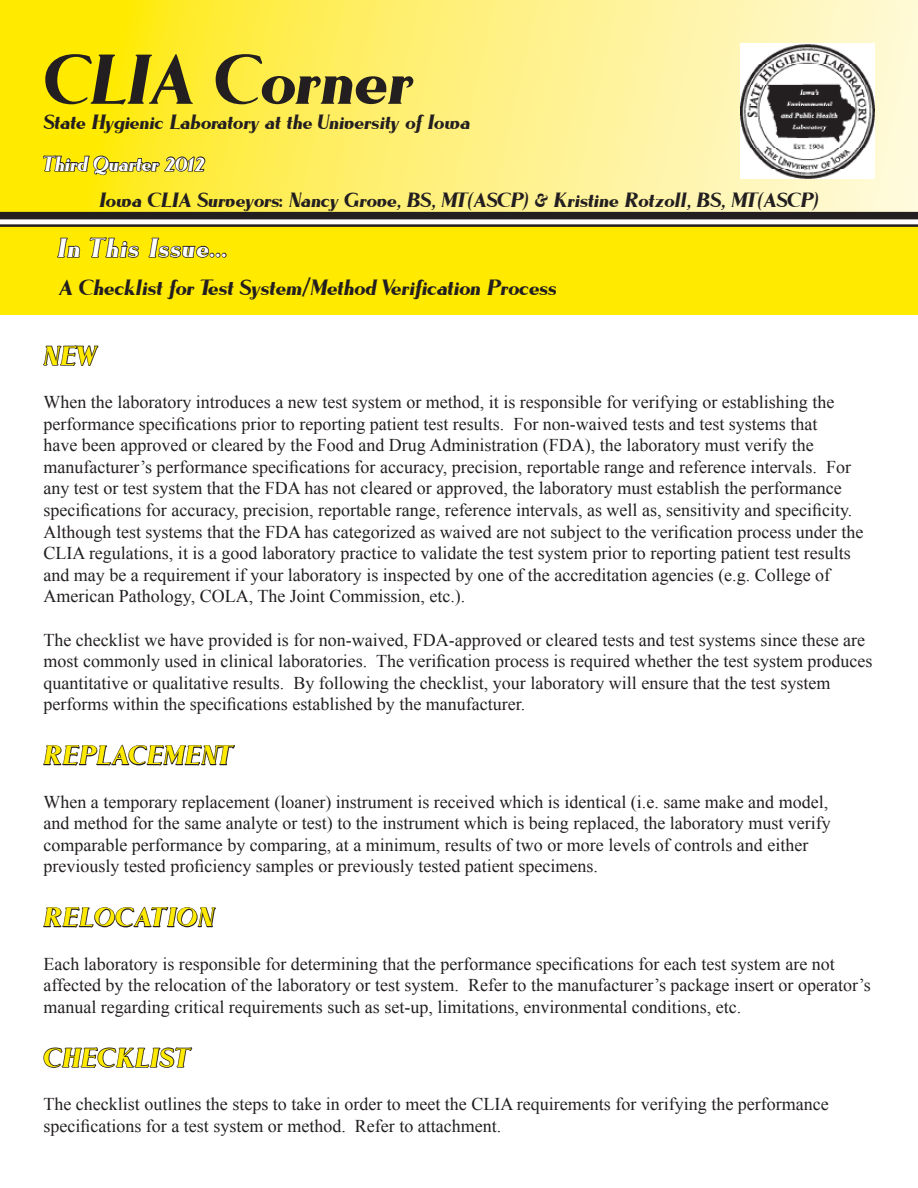
<style>
.page{position:relative;width:918px;height:1188px;background:#fff}
.page>*{position:absolute;margin:0;border:0;box-sizing:border-box;transform-origin:0 0}
.t1{font:72px "Lyndsey";color:#231f20}
.t2{font:27px "Lyndsey";letter-spacing:.05em;color:#ffea00}
.t3{font:27px "Lyndsey";letter-spacing:.05em;color:#fff}
.t4{font:22.5px "Lyndsey";color:#231f20}
.t5{font:21px "Lyndsey";color:#231f20}
.t6{font:21px "Lyndsey";color:#fff}
.t7{font:18px/21.6px "Times New Roman";color:#231f20}
</style>
<div class="page">
<div style="left:0;top:225px;width:918px;height:90px;background:#ffea00"></div>
<svg style="left:0;top:0;width:918px;height:212px;background:#fef070"></svg>
<div style="left:0;top:212px;width:918px;height:7px;background:#231f20"></div>
<hr style="left:0;top:224px;width:918px;height:3px;background:#231f20">
<svg style="left:42px;top:138px;width:165px;height:53px;background:#e2d019"></svg>
<svg style="left:56px;top:224px;width:25px;height:34px"></svg>
<svg style="left:89px;top:237px;width:50px;height:21px"></svg>
<svg style="left:147px;top:224px;width:81px;height:34px"></svg>
<img style="left:741px;top:43px;width:133px;height:136px">
<svg style="left:43px;top:345px;width:56px;height:21px"></svg>
<svg style="left:43px;top:744px;width:192px;height:22px"></svg>
<svg style="left:43px;top:906px;width:173px;height:22px"></svg>
<svg style="left:43px;top:1047px;width:150px;height:21px"></svg>
<h1 class="t1" style="left:44px;top:43px;width:370px">CLIA Corner</h1>
<p class="t5" style="left:44px;top:111px;width:428px">State Hygienic Laboratory at the University of Iowa</p>
<p class="t6" style="left:44px;top:153px;width:163px">Third Quarter 2012</p>
<p class="t5" style="left:99px;top:189px;width:721px">Iowa CLIA Surveyors: Nancy Grove, BS, MT(ASCP) &amp; Kristine Rotzoll, BS, MT(ASCP)</p>
<h2 class="t3" style="left:57px;top:234px;width:171px">In This Issue...</h2>
<p class="t4" style="left:58px;top:276px;width:500px">A Checklist for Test System/Method Verification Process</p>
<h2 class="t2" style="left:44px;top:342px;width:54px">New</h2>
<p class="t7" style="left:44px;top:391px;width:821px">When the laboratory introduces a new test system or method, it is responsible for verifying or establishing the performance specifications prior to reporting patient test results. For non-waived tests and test systems that<br>have been approved or cleared by the Food and Drug Administration (FDA), the laboratory must verify the manufacturer’s performance specifications for accuracy, precision, reportable range and reference intervals. For any test or test system that the FDA has not cleared or approved, the laboratory must establish the performance specifications for accuracy, precision, reportable range, reference intervals, as well as, sensitivity and specificity.<br>Although test systems that the FDA has categorized as waived are not subject to the verification process under the CLIA regulations, it is a good laboratory practice to validate the test system prior to reporting patient test results and may be a requirement if your laboratory is inspected by one of the accreditation agencies (e.g. College of American Pathology, COLA, The Joint Commission, etc.).</p>
<p class="t7" style="left:44px;top:629px;width:831px">The checklist we have provided is for non-waived, FDA-approved or cleared tests and test systems since these are most commonly used in clinical laboratories. The verification process is required whether the test system produces quantitative or qualitative results. By following the checklist, your laboratory will ensure that the test system performs within the specifications established by the manufacturer.</p>
<h2 class="t2" style="left:44px;top:742px;width:191px">Replacement</h2>
<p class="t7" style="left:44px;top:791px;width:789px">When a temporary replacement (loaner) instrument is received which is identical (i.e. same make and model, and method for the same analyte or test) to the instrument which is being replaced, the laboratory must verify comparable performance by comparing, at a minimum, results of two or more levels of controls and either previously tested proficiency samples or previously tested patient specimens.</p>
<h2 class="t2" style="left:44px;top:904px;width:173px">Relocation</h2>
<p class="t7" style="left:44px;top:953px;width:829px">Each laboratory is responsible for determining that the performance specifications for each test system are not affected by the relocation of the laboratory or test system. Refer to the manufacturer’s package insert or operator’s manual regarding critical requirements such as set-up, limitations, environmental conditions, etc.</p>
<h2 class="t2" style="left:44px;top:1044px;width:148px">Checklist</h2>
<p class="t7" style="left:44px;top:1093px;width:787px">The checklist outlines the steps to take in order to meet the CLIA requirements for verifying the performance specifications for a test system or method. Refer to attachment.</p>
</div>
